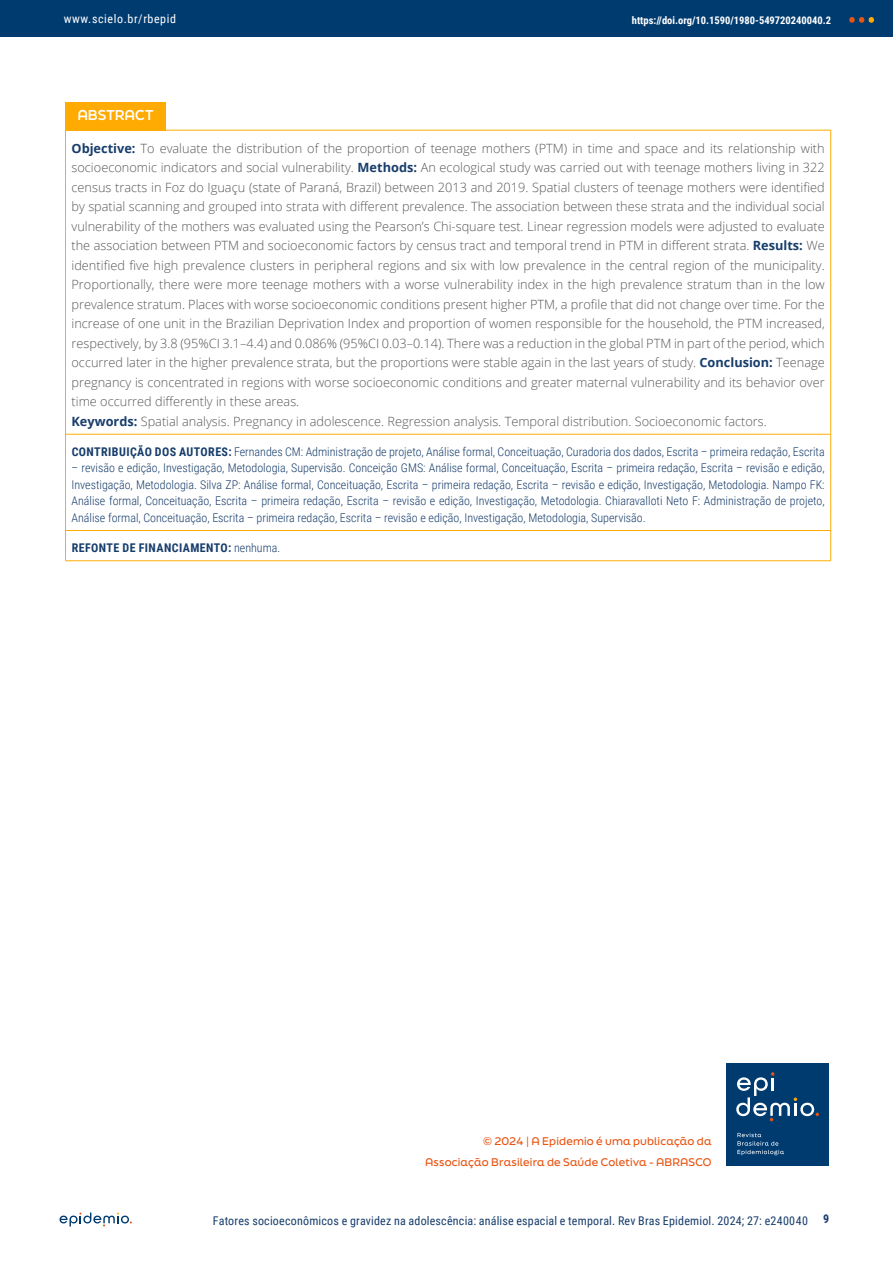
<style>
.page{position:relative;width:893px;height:1263px;background:#fff}
.page>*{position:absolute;margin:0;border:0;box-sizing:border-box;transform-origin:0 0}
.t1{font:700 13.5px "Final Six";color:#fff}
.t2{font:300 12.75px/19.5px "Open Sans";color:#575756}
.t3{font:300 12px/16.5px "Roboto Condensed";color:#173d6b;text-align:justify}
.t4{font:12px "Roboto Condensed";letter-spacing:.015em;color:#173d6b}
.t5{font:700 12px "Roboto Condensed";letter-spacing:.035em;color:#173d6b}
.t6{font:12px "Roboto Condensed";letter-spacing:.05em;color:#fff}
.t7{font:500 10.5px/21px "Final Six";letter-spacing:.015em;color:#e85412;text-align:right}
.t8{font:700 10.5px "Roboto Condensed";color:#fff}
.s1{font-weight:700;color:#173d6b}
.s2{font-weight:700}
.s3{font-weight:300}
</style>
<div class="page">
<div style="left:0;top:0;width:893px;height:36px;background:#003b70"></div>
<svg style="left:849px;top:17px;width:25px;height:6px"></svg>
<svg style="left:60px;top:1212px;width:72px;height:14px"></svg>
<div style="left:726px;top:1063px;width:103px;height:103px;background:#003b70"></div>
<svg style="left:737px;top:1133px;width:47px;height:22px"></svg>
<svg style="left:736px;top:1072px;width:83px;height:49px"></svg>
<div style="left:66px;top:102px;width:100px;height:28px;background:#ffab03"></div>
<hr style="left:830px;top:435px;width:1px;height:95px;background:#ffab03">
<svg style="left:830px;top:531px;width:1px;height:29px"></svg>
<hr style="left:65px;top:435px;width:1px;height:95px;background:#ffab03">
<hr style="left:65px;top:530px;width:101px;height:1px;background:#ffab03">
<hr style="left:166px;top:530px;width:665px;height:1px;background:#ffab03">
<svg style="left:65px;top:531px;width:1px;height:29px"></svg>
<hr style="left:65px;top:560px;width:101px;height:1px;background:#ffab03">
<hr style="left:166px;top:560px;width:665px;height:1px;background:#ffab03">
<hr style="left:65px;top:130px;width:101px;height:1px;background:#ffab03">
<hr style="left:65px;top:131px;width:1px;height:303px;background:#ffab03">
<hr style="left:166px;top:130px;width:665px;height:1px;background:#ffab03">
<hr style="left:830px;top:131px;width:1px;height:303px;background:#ffab03">
<hr style="left:65px;top:434px;width:101px;height:1px;background:#ffab03">
<hr style="left:166px;top:434px;width:665px;height:1px;background:#ffab03">
<p class="t6" style="left:64px;top:10px;width:114px">www.scielo.br/rbepid</p>
<p class="t8" style="left:632px;top:12px;width:201px">https://doi.org/10.1590/1980-549720240040.2</p>
<p class="t1" style="left:77px;top:105px;width:78px">ABSTRACT</p>
<p class="t2" style="left:72px;top:138px;width:755px"><span class="s1">Objective:</span> To evaluate the distribution of the proportion of teenage mothers (PTM) in time and space and its relationship with socioeconomic indicators and social vulnerability. <span class="s1">Methods:</span> An ecological study was carried out with teenage mothers living in 322 census tracts in Foz do Iguaçu (state of Paraná, Brazil) between 2013 and 2019. Spatial clusters of teenage mothers were identified by spatial scanning and grouped into strata with different prevalence. The association between these strata and the individual social vulnerability of the mothers was evaluated using the Pearson’s Chi-square test. Linear regression models were adjusted to evaluate the association between PTM and socioeconomic factors by census tract and temporal trend in PTM in different strata. <span class="s1">Results:</span> We identified five high prevalence clusters in peripheral regions and six with low prevalence in the central region of the municipality.<br>Proportionally, there were more teenage mothers with a worse vulnerability index in the high prevalence stratum than in the low prevalence stratum. Places with worse socioeconomic conditions present higher PTM, a profile that did not change over time. For the increase of one unit in the Brazilian Deprivation Index and proportion of women responsible for the household, the PTM increased, respectively, by 3.8 (95%CI 3.1–4.4) and 0.086% (95%CI 0.03–0.14). There was a reduction in the global PTM in part of the period, which occurred later in the higher prevalence strata, but the proportions were stable again in the last years of study. <span class="s1">Conclusion:</span> Teenage pregnancy is concentrated in regions with worse socioeconomic conditions and greater maternal vulnerability and its behavior over time occurred differently in these areas.<br><span class="s1">Keywords:</span> Spatial analysis. Pregnancy in adolescence. Regression analysis. Temporal distribution. Socioeconomic factors.</p>
<p class="t3" style="left:72px;top:443px;width:754px"><span class="s2">CONTRIBUIÇÃO DOS AUTORES:</span> Fernandes CM: Administração de projeto, Análise formal, Conceituação, Curadoria dos dados, Escrita – primeira redação, Escrita</p>
<p class="t3" style="left:72px;top:459px;width:755px">– revisão e edição, Investigação, Metodologia, Supervisão. Conceição GMS: Análise formal, Conceituação, Escrita – primeira redação, Escrita – revisão e edição, Investigação, Metodologia. Silva ZP: Análise formal, Conceituação, Escrita – primeira redação, Escrita – revisão e edição, Investigação, Metodologia. Nampo FK:<br>Análise formal, Conceituação, Escrita – primeira redação, Escrita – revisão e edição, Investigação, Metodologia. Chiaravalloti Neto F: Administração de projeto, Análise formal, Conceituação, Escrita – primeira redação, Escrita – revisão e edição, Investigação, Metodologia, Supervisão.</p>
<p class="t5" style="left:72px;top:540px;width:210px">REFONTE DE FINANCIAMENTO: <span class="s3">nenhuma.</span></p>
<p class="t7" style="left:425px;top:1130px;width:288px">© 2024 | A Epidemio é uma publicação da<br>Associação Brasileira de Saúde Coletiva - ABRASCO</p>
<p class="t4" style="left:213px;top:1212px;width:597px">Fatores socioeconômicos e gravidez na adolescência: análise espacial e temporal. Rev Bras Epidemiol. 2024; 27: e240040</p>
<p class="t5" style="left:823px;top:1211px;width:8px">9</p>
</div>
